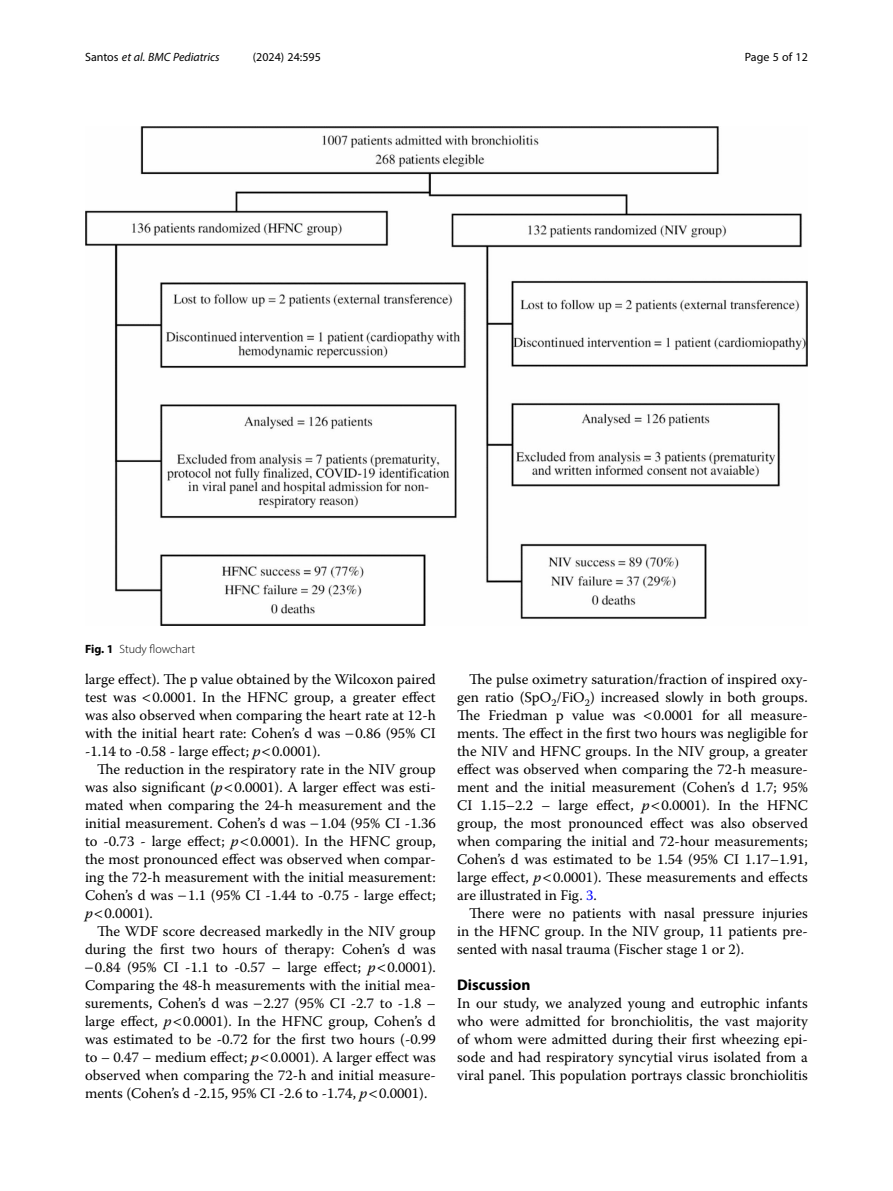
<style>
.page{position:relative;width:893px;height:1191px;background:#fff}
.page>*{position:absolute;margin:0;border:0;box-sizing:border-box;transform-origin:0 0}
.Head_1{font:700 15.45px "Myriad Pro";color:#000}
.Body_Text_Indent{font:14.7px/18px "Warnock Pro";color:#000;text-align:justify}
.Body_Text{font:14.7px/18px "Warnock Pro";color:#000;text-align:justify}
.t1{font:italic 12px "Myriad Pro";color:#000}
.t2{font:12px "Myriad Pro";color:#000}
.Figure_Caption{font:300 12px "Myriad Pro";color:#000}
.s1{font-style:normal}
.s2{font-weight:700}
.s3{font-style:italic}
.s4{color:#00f}
</style>
<div class="page">
<img style="left:85px;top:126px;width:723px;height:499px">
<p class="t1" style="left:85px;top:50px;width:136px"><span class="s1">Santos</span> et al. BMC Pediatrics</p>
<p class="t2" style="left:253px;top:50px;width:70px">(2024) 24:595</p>
<p class="t2" style="left:745px;top:50px;width:65px">Page 5 of 12</p>
<p class="Figure_Caption" style="left:85px;top:641px;width:111px"><span class="s2">Fig. 1</span> Study flowchart</p>
<p class="Body_Text_Indent" style="left:85px;top:670px;width:352px">large effect). The p value obtained by the Wilcoxon paired test was 0.0001. In the HFNC group, a greater effect was also observed when comparing the heart rate at 12-h with the initial heart rate: Cohen’s d was −0.86 (95% CI -1.14 to -0.58 - large effect; <span class="s3">p</span> 0.0001).</p>
<p class="Body_Text_Indent" style="left:85px;top:760px;width:352px;text-indent:12px">The reduction in the respiratory rate in the NIV group was also significant (<span class="s3">p</span> 0.0001). A larger effect was esti&shy;mated when comparing the 24-h measurement and the initial measurement. Cohen’s d was −1.04 (95% CI -1.36 to -0.73 - large effect; <span class="s3">p</span> 0.0001). In the HFNC group, the most pronounced effect was observed when compar&shy;ing the 72-h measurement with the initial measurement:<br>Cohen’s d was −1.1 (95% CI -1.44 to -0.75 - large effect; <span class="s3">p</span> 0.0001).</p>
<p class="Body_Text_Indent" style="left:85px;top:922px;width:352px;text-indent:12px">The WDF score decreased markedly in the NIV group during the first two hours of therapy: Cohen’s d was −0.84 (95% CI -1.1 to -0.57 – large effect; <span class="s3">p</span> 0.0001).<br>Comparing the 48-h measurements with the initial mea&shy;surements, Cohen’s d was −2.27 (95% CI -2.7 to -1.8 – large effect, <span class="s3">p</span> 0.0001). In the HFNC group, Cohen’s d was estimated to be -0.72 for the first two hours (-0.99 to – 0.47 – medium effect; <span class="s3">p</span> 0.0001). A larger effect was observed when comparing the 72-h and initial measure&shy;ments (Cohen’s d -2.15, 95% CI -2.6 to -1.74, <span class="s3">p</span> 0.0001).</p>
<p class="Body_Text_Indent" style="left:457px;top:670px;width:352px;text-indent:12px">The pulse oximetry saturation/fraction of inspired oxy&shy;gen ratio (SpO<sub>2</sub>/FiO<sub>2</sub>) increased slowly in both groups.<br>The Friedman p value was 0.0001 for all measure&shy;ments. The effect in the first two hours was negligible for the NIV and HFNC groups. In the NIV group, a greater effect was observed when comparing the 72-h measure&shy;ment and the initial measurement (Cohen’s d 1.7; 95% CI 1.15–2.2 – large effect, <span class="s3">p</span> 0.0001). In the HFNC group, the most pronounced effect was also observed when comparing the initial and 72-hour measurements; Cohen’s d was estimated to be 1.54 (95% CI 1.17–1.91, large effect, <span class="s3">p</span> 0.0001). These measurements and effects are illustrated in Fig. <span class="s4">3</span>.</p>
<p class="Body_Text_Indent" style="left:457px;top:904px;width:352px;text-indent:12px">There were no patients with nasal pressure injuries in the HFNC group. In the NIV group, 11 patients pre&shy;sented with nasal trauma (Fischer stage 1 or 2).</p>
<p class="Head_1" style="left:457px;top:975px;width:75px">Discussion</p>
<p class="Body_Text" style="left:457px;top:994px;width:352px">In our study, we analyzed young and eutrophic infants who were admitted for bronchiolitis, the vast majority of whom were admitted during their first wheezing epi&shy;sode and had respiratory syncytial virus isolated from a viral panel. This population portrays classic bronchiolitis</p>
</div>
